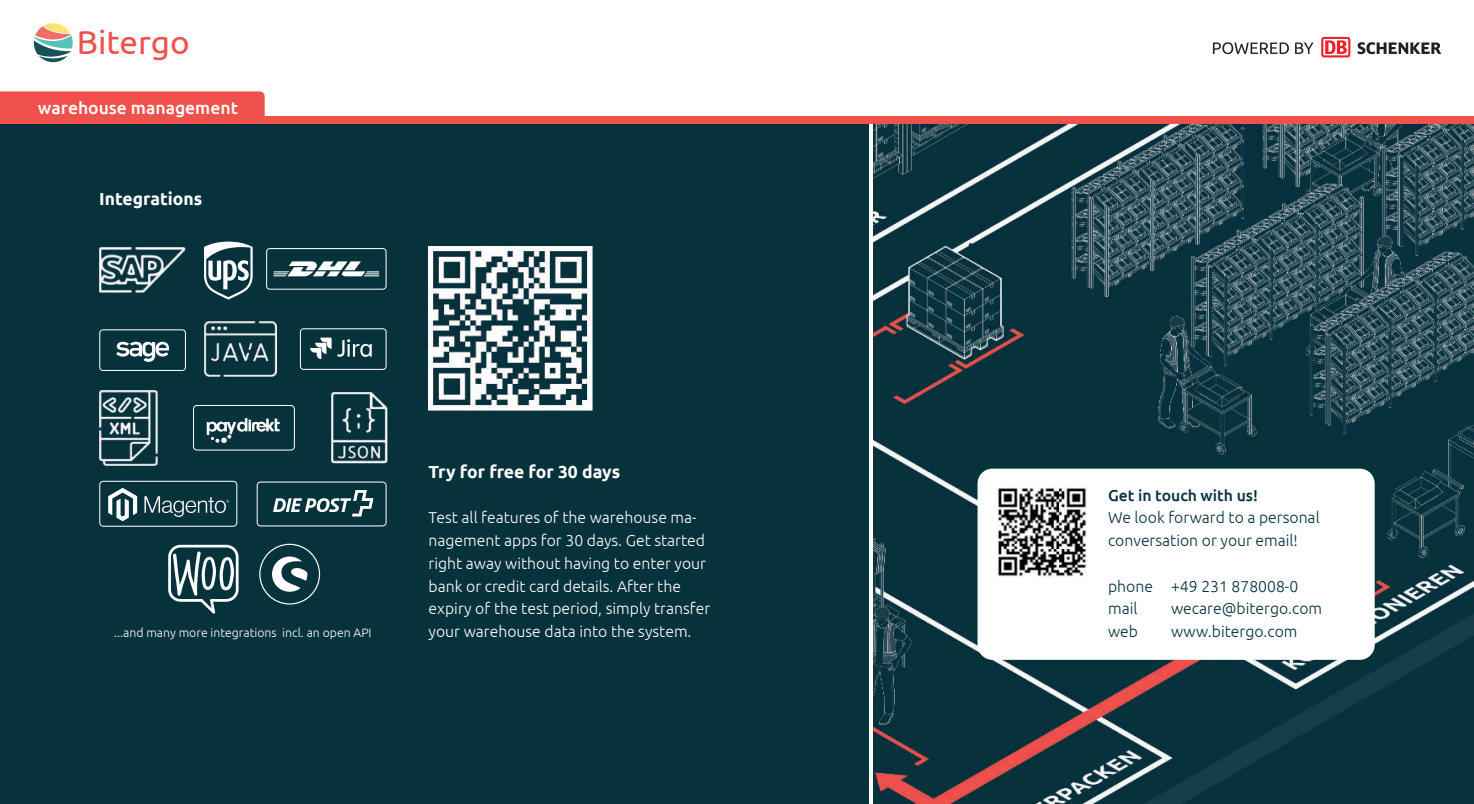
<style>
.page{position:relative;width:1474px;height:804px;background:#fff}
.page>*{position:absolute;margin:0;border:0;box-sizing:border-box;transform-origin:0 0}
.t1{font:33.25px "Ubuntu";color:#f0514c}
.t2{font:700 17.5px "Ubuntu";color:#fff}
.t3{font:500 17.5px "Ubuntu";color:#fff}
.t4{font:300 15.75px/22.8px "Ubuntu";color:#fff}
.t5{font:300 15.75px/22.8px "Ubuntu";color:#06323c}
.t6{font:500 15.75px "Ubuntu";color:#06323c}
.t7{font:300 12.25px "Ubuntu";color:#fff}
</style>
<div class="page">
<img style="left:873px;top:124px;width:600px;height:680px">
<div style="left:0;top:91px;width:265px;height:25px;background:#f0514c"></div>
<div style="left:0;top:116px;width:1473px;height:8px;background:#f0514c"></div>
<svg style="left:33px;top:23px;width:40px;height:40px"></svg>
<svg style="left:1212px;top:42px;width:76px;height:12px"></svg>
<svg style="left:1295px;top:42px;width:18px;height:12px"></svg>
<svg style="left:1357px;top:42px;width:84px;height:12px"></svg>
<svg style="left:1321px;top:37px;width:29px;height:20px"></svg>
<div style="left:977px;top:469px;width:397px;height:191px;background:#fff;border-radius:15px"></div>
<div style="left:0;top:124px;width:869px;height:680px;background:#06323c"></div>
<img style="left:331px;top:392px;width:56px;height:72px">
<img style="left:99px;top:248px;width:87px;height:44px">
<img style="left:204px;top:321px;width:72px;height:55px">
<img style="left:99px;top:390px;width:58px;height:76px">
<div style="left:168px;top:545px;width:70px;height:57px;border:3px solid #fff;border-radius:11px"></div>
<svg style="left:173px;top:551px;width:61px;height:63px"></svg>
<svg style="left:259px;top:544px;width:61px;height:60px"></svg>
<svg style="left:266px;top:248px;width:120px;height:42px"></svg>
<svg style="left:193px;top:405px;width:102px;height:46px"></svg>
<svg style="left:257px;top:481px;width:129px;height:45px"></svg>
<svg style="left:300px;top:328px;width:86px;height:42px"></svg>
<svg style="left:99px;top:481px;width:138px;height:46px"></svg>
<svg style="left:99px;top:329px;width:87px;height:42px"></svg>
<svg style="left:204px;top:242px;width:49px;height:57px"></svg>
<img style="left:996px;top:486px;width:91px;height:91px">
<img style="left:428px;top:246px;width:164px;height:164px">
<h1 class="t1" style="left:77px;top:28px;width:115px">Bitergo</h1>
<p class="t3" style="left:38px;top:100px;width:201px">warehouse management</p>
<p class="t2" style="left:99px;top:191px;width:105px">Integrations</p>
<p class="t7" style="left:114px;top:627px;width:259px">...and many more integrations incl. an open API</p>
<p class="t2" style="left:428px;top:464px;width:193px">Try for free for 30 days</p>
<p class="t4" style="left:428px;top:507px;width:283px">Test all features of the warehouse ma&shy;nagement apps for 30 days. Get started right away without having to enter your bank or credit card details. After the expiry of the test period, simply transfer your warehouse data into the system.</p>
<p class="t6" style="left:1108px;top:488px;width:151px">Get in touch with us!</p>
<p class="t5" style="left:1108px;top:507px;width:213px">We look forward to a personal conversation or your email!</p>
<p class="t5" style="left:1108px;top:575px;width:192px">phone +49 231 878008-0 mail</p>
<p class="t5" style="left:1171px;top:598px;width:153px">wecare@bitergo.com</p>
<p class="t5" style="left:1108px;top:621px;width:32px">web</p>
<p class="t5" style="left:1171px;top:621px;width:128px">www.bitergo.com</p>
</div>
